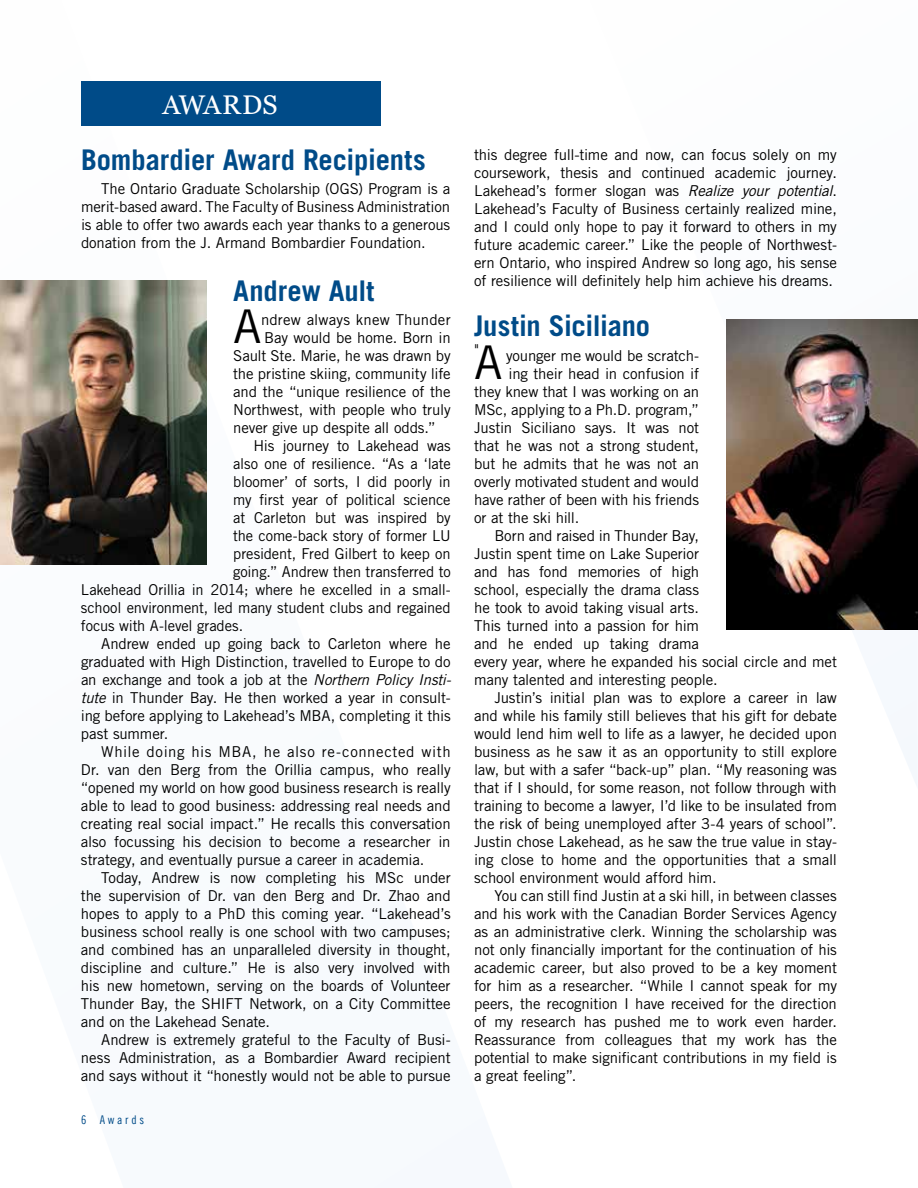
<style>
.page{position:relative;width:918px;height:1188px;background:#fff}
.page>*{position:absolute;margin:0;border:0;box-sizing:border-box;transform-origin:0 0}
.Body_Text{font:46.5px "Trade Gothic LT Std";color:#000}
.Subhead{font:700 28.5px "Trade Gothic LT Std";letter-spacing:-.005em;color:#004b88}
.t1{font:27px "Georgia";color:#fff}
.Body_Text-2{font:15px/18px "Trade Gothic LT Std";letter-spacing:-.01em;color:#000;text-align:justify}
.Body_Text-3{font:15px "Trade Gothic LT Std";letter-spacing:.01em;color:#000}
.Page_Number_Left{font:12px "Trade Gothic LT Cond Eighteen";letter-spacing:.23em;color:#004b88}
.s1{font-style:italic}
</style>
<div class="page">
<img style="left:0;top:280px;width:206px;height:284px">
<div style="left:81px;top:82px;width:300px;height:44px;background:#004b88"></div>
<img style="left:726px;top:320px;width:192px;height:309px">
<h3 class="t1" style="left:162px;top:85px;width:117px">AWARDS</h3>
<p class="Subhead" style="left:81px;top:142px;width:346px">Bombardier Award Recipients</p>
<p class="Body_Text-2" style="left:81px;top:180px;width:371px;text-indent:20px">The Ontario Graduate Scholarship (OGS) Program is a merit-based award. The Faculty of Business Administration is able to offer two awards each year thanks to a generous donation from the J. Armand Bombardier Foundation.</p>
<p class="Subhead" style="left:233px;top:273px;width:143px">Andrew Ault</p>
<p class="Body_Text" style="left:233px;top:299px;width:30px">A</p>
<p class="Body_Text-3" style="left:261px;top:311px;width:191px">ndrew always knew Thunder</p>
<p class="Body_Text-2" style="left:264px;top:329px;width:188px">Bay would be home. Born in</p>
<p class="Body_Text-2" style="left:233px;top:347px;width:219px">Sault Ste. Marie, he was drawn by</p>
<p class="Body_Text-2" style="left:233px;top:365px;width:219px">the pristine skiing, community life</p>
<p class="Body_Text-2" style="left:233px;top:383px;width:219px">and the “unique resilience of the</p>
<p class="Body_Text-2" style="left:233px;top:401px;width:219px">Northwest, with people who truly</p>
<p class="Body_Text-2" style="left:233px;top:419px;width:204px">never give up despite all odds.”</p>
<p class="Body_Text-2" style="left:254px;top:437px;width:199px">His journey to Lakehead was</p>
<p class="Body_Text-2" style="left:233px;top:455px;width:219px">also one of resilience. “As a ‘late</p>
<p class="Body_Text-2" style="left:233px;top:473px;width:219px">bloomer’ of sorts, I did poorly in</p>
<p class="Body_Text-2" style="left:233px;top:491px;width:219px">my first year of political science</p>
<p class="Body_Text-2" style="left:233px;top:509px;width:219px">at Carleton but was inspired by</p>
<p class="Body_Text-2" style="left:233px;top:527px;width:219px">the come-back story of former LU</p>
<p class="Body_Text-2" style="left:233px;top:545px;width:219px">president, Fred Gilbert to keep on</p>
<p class="Body_Text-2" style="left:233px;top:563px;width:219px">going.” Andrew then transferred to</p>
<p class="Body_Text-2" style="left:81px;top:581px;width:371px">Lakehead Orillia in 2014; where he excelled in a small-</p>
<p class="Body_Text-2" style="left:81px;top:599px;width:371px">school environment, led many student clubs and regained</p>
<p class="Body_Text-2" style="left:81px;top:617px;width:164px">focus with A-level grades.</p>
<p class="Body_Text-2" style="left:81px;top:635px;width:372px;text-indent:20px">Andrew ended up going back to Carleton where he graduated with High Distinction, travelled to Europe to do an exchange and took a job at the <span class="s1">Northern Policy Insti&shy;tute</span> in Thunder Bay. He then worked a year in consult&shy;ing before applying to Lakehead’s MBA, completing it this past summer.</p>
<p class="Body_Text-2" style="left:81px;top:743px;width:371px;text-indent:20px">While doing his MBA, he also re-connected with Dr. van den Berg from the Orillia campus, who really “opened my world on how good business research is really able to lead to good business: addressing real needs and creating real social impact.” He recalls this conversation also focussing his decision to become a researcher in strategy, and eventually pursue a career in academia.</p>
<p class="Body_Text-2" style="left:81px;top:869px;width:371px;text-indent:20px">Today, Andrew is now completing his MSc under the supervision of Dr. van den Berg and Dr. Zhao and hopes to apply to a PhD this coming year. “Lakehead’s business school really is one school with two campuses; and combined has an unparalleled diversity in thought, discipline and culture.” He is also very involved with his new hometown, serving on the boards of Volunteer Thunder Bay, the SHIFT Network, on a City Committee and on the Lakehead Senate.</p>
<p class="Body_Text-2" style="left:81px;top:1031px;width:371px;text-indent:20px">Andrew is extremely grateful to the Faculty of Busi&shy;ness Administration, as a Bombardier Award recipient and says without it “honestly would not be able to pursue</p>
<p class="Page_Number_Left" style="left:81px;top:1113px;width:65px">6 Awards</p>
<p class="Body_Text-2" style="left:474px;top:145px;width:364px">this degree full-time and now, can focus solely on my coursework, thesis and continued academic journey.<br>Lakehead’s former slogan was <span class="s1">Realize your potential</span>.<br>Lakehead’s Faculty of Business certainly realized mine, and I could only hope to pay it forward to others in my future academic career.” Like the people of Northwest&shy;ern Ontario, who inspired Andrew so long ago, his sense of resilience will definitely help him achieve his dreams.</p>
<p class="Subhead" style="left:474px;top:308px;width:178px">Justin Siciliano</p>
<p class="Body_Text" style="left:474px;top:334px;width:30px">A</p>
<p class="Body_Text-2" style="left:506px;top:346px;width:195px">younger me would be scratch-</p>
<p class="Body_Text-2" style="left:474px;top:341px;width:6px">"</p>
<p class="Body_Text-2" style="left:509px;top:364px;width:192px">ing their head in confusion if</p>
<p class="Body_Text-2" style="left:474px;top:382px;width:226px">they knew that I was working on an</p>
<p class="Body_Text-2" style="left:474px;top:400px;width:227px">MSc, applying to a Ph.D. program,”</p>
<p class="Body_Text-2" style="left:474px;top:418px;width:227px">Justin Siciliano says. It was not</p>
<p class="Body_Text-2" style="left:474px;top:436px;width:227px">that he was not a strong student,</p>
<p class="Body_Text-2" style="left:474px;top:454px;width:227px">but he admits that he was not an</p>
<p class="Body_Text-2" style="left:474px;top:472px;width:226px">overly motivated student and would</p>
<p class="Body_Text-2" style="left:474px;top:490px;width:227px">have rather of been with his friends</p>
<p class="Body_Text-2" style="left:474px;top:508px;width:107px">or at the ski hill.</p>
<p class="Body_Text-2" style="left:474px;top:526px;width:364px;text-align:left;text-indent:20px">Born and raised in Thunder Bay,<br>Justin spent time on Lake Superior<br>and has fond memories of high<br>school, especially the drama class<br>he took to avoid taking visual arts.<br>This turned into a passion for him<br>and he ended up taking drama<br>every year, where he expanded his social circle and met many talented and interesting people.</p>
<p class="Body_Text-2" style="left:474px;top:688px;width:364px;text-indent:20px">Justin’s initial plan was to explore a career in law and while his family still believes that his gift for debate would lend him well to life as a lawyer, he decided upon business as he saw it as an opportunity to still explore law, but with a safer “back-up” plan. “My reasoning was that if I should, for some reason, not follow through with training to become a lawyer, I’d like to be insulated from the risk of being unemployed after 3-4 years of school”.<br>Justin chose Lakehead, as he saw the true value in stay&shy;ing close to home and the opportunities that a small school environment would afford him.</p>
<p class="Body_Text-2" style="left:474px;top:886px;width:364px;text-indent:20px">You can still find Justin at a ski hill, in between classes and his work with the Canadian Border Services Agency as an administrative clerk. Winning the scholarship was not only financially important for the continuation of his academic career, but also proved to be a key moment for him as a researcher. “While I cannot speak for my peers, the recognition I have received for the direction of my research has pushed me to work even harder.<br>Reassurance from colleagues that my work has the potential to make significant contributions in my field is a great feeling”.</p>
</div>
